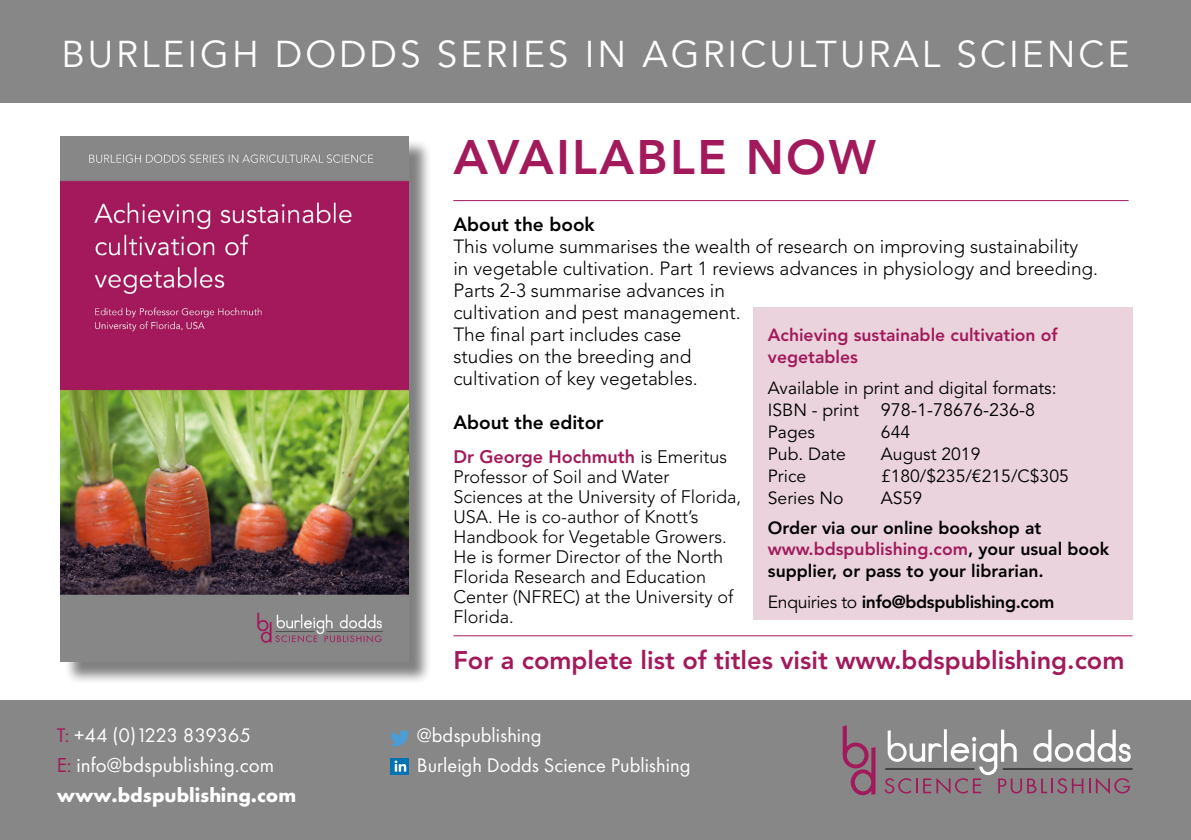
<style>
.page{position:relative;width:1191px;height:840px;background:#fff}
.page>*{position:absolute;margin:0;border:0;box-sizing:border-box;transform-origin:0 0}
.t1{font:800 48px "Avenir LT Std";letter-spacing:.05em;color:#a21a5b}
.t2{font:37px "Avenir LT Std";letter-spacing:.08em;color:#fff}
.t3{font:800 25.4px "Avenir LT Std";color:#a21a5b}
.t4{font:21px "Futura PT";color:#fff}
.t5{font:20.4px "Futura PT";color:#fff}
.t6{font:700 20.4px "Futura PT";color:#fff}
.t7{font:20.4px "Futura PT";letter-spacing:-.025em;color:#fff}
.t8{font:300 19px/22px "Avenir LT Std";color:#000}
.t9{font:800 19px "Avenir LT Std";color:#000}
.t10{font:300 18px/20px "Avenir LT Std";color:#000}
.t11{font:18px "Avenir LT Std";color:#000}
.t12{font:17.6px "Avenir LT Std";color:#000}
.t13{font:800 17.6px/21.6px "Avenir LT Std";color:#000}
.t14{font:800 17.6px/22px "Avenir LT Std";color:#a21a5b}
.t15{font:800 17.6px "Avenir LT Std";letter-spacing:-.02em;color:#000}
.s1{font-weight:800;color:#a21a5b}
.s2{font-size:17.6px}
.s3{color:#a21a5b}
.s4{font-size:18px}
.s5{font-weight:400}
</style>
<div class="page">
<div style="left:753px;top:307px;width:379px;height:313px;background:#ead3dc"></div>
<div style="left:64px;top:139px;width:368px;height:544px;background:#000;opacity:.5"></div>
<img style="left:61px;top:136px;width:348px;height:525px">
<hr style="left:453px;top:200px;width:675px;height:1px;background:#a21a5b">
<hr style="left:453px;top:635px;width:679px;height:1px;background:#a21a5b">
<div style="left:0;top:700px;width:1191px;height:139px;background:#878787"></div>
<svg style="left:390px;top:730px;width:19px;height:15px"></svg>
<svg style="left:842px;top:725px;width:33px;height:69px"></svg>
<hr style="left:1002px;top:768px;width:130px;height:1px;background:#000">
<svg style="left:884px;top:729px;width:247px;height:64px"></svg>
<div style="left:0;top:0;width:1191px;height:103px;background:#878787"></div>
<img style="left:390px;top:758px;width:19px;height:15px">
<h2 class="t2" style="left:61px;top:32px;width:1069px">BURLEIGH DODDS SERIES IN AGRICULTURAL SCIENCE</h2>
<h1 class="t1" style="left:453px;top:128px;width:424px">AVAILABLE NOW</h1>
<p class="t9" style="left:453px;top:212px;width:143px">About the book</p>
<p class="t8" style="left:453px;top:235px;width:646px">This volume summarises the wealth of research on improving sustainability in vegetable cultivation. Part 1 reviews advances in physiology and breeding.<br>Parts 2-3 summarise advances in<br>cultivation and pest management.<br>The final part includes case<br>studies on the breeding and<br>cultivation of key vegetables.</p>
<p class="t9" style="left:453px;top:410px;width:152px">About the editor</p>
<p class="t10" style="left:453px;top:446px;width:289px"><span class="s1">Dr George Hochmuth</span> is Emeritus<br>Professor of Soil and Water<br>Sciences at the University of Florida,<br>USA. He is co-author of Knott’s<br>Handbook for Vegetable Growers.<br>He is former Director of the North<br>Florida Research and Education<br>Center (NFREC) at the University of<br>Florida.</p>
<p class="t14" style="left:768px;top:323px;width:291px">Achieving sustainable cultivation of vegetables</p>
<p class="t12" style="left:768px;top:377px;width:290px">Available in print and digital formats:</p>
<p class="t11" style="left:768px;top:399px;width:269px"><span class="s2">ISBN - print</span> 978-1-78676-236-8</p>
<p class="t12" style="left:768px;top:421px;width:49px">Pages</p>
<p class="t12" style="left:881px;top:421px;width:31px">644</p>
<p class="t12" style="left:768px;top:443px;width:79px">Pub. Date</p>
<p class="t12" style="left:881px;top:443px;width:101px">August 2019</p>
<p class="t12" style="left:768px;top:465px;width:40px">Price</p>
<p class="t12" style="left:881px;top:465px;width:189px">£180/$235/€215/C$305</p>
<p class="t12" style="left:768px;top:487px;width:77px">Series No</p>
<p class="t12" style="left:881px;top:487px;width:43px">AS59</p>
<p class="t13" style="left:768px;top:516px;width:343px">Order via our online bookshop at <span class="s3">www.bdspublishing.com</span>, your usual book supplier, or pass to your librarian<span class="s4">.</span></p>
<p class="t15" style="left:768px;top:590px;width:288px"><span class="s5">Enquiries to</span> info@bdspublishing.com</p>
<h3 class="t3" style="left:453px;top:644px;width:672px">For a complete list of titles visit www.bdspublishing.com</h3>
<p class="t7" style="left:57px;top:722px;width:196px"><span class="s3">T:</span> +44 (0)1223 839365</p>
<p class="t5" style="left:417px;top:722px;width:126px">@bdspublishing</p>
<p class="t4" style="left:57px;top:752px;width:219px"><span class="s3">E:</span> info@bdspublishing.com</p>
<p class="t5" style="left:417px;top:752px;width:275px">Burleigh Dodds Science Publishing</p>
<p class="t6" style="left:57px;top:781px;width:241px">www.bdspublishing.com</p>
</div>
